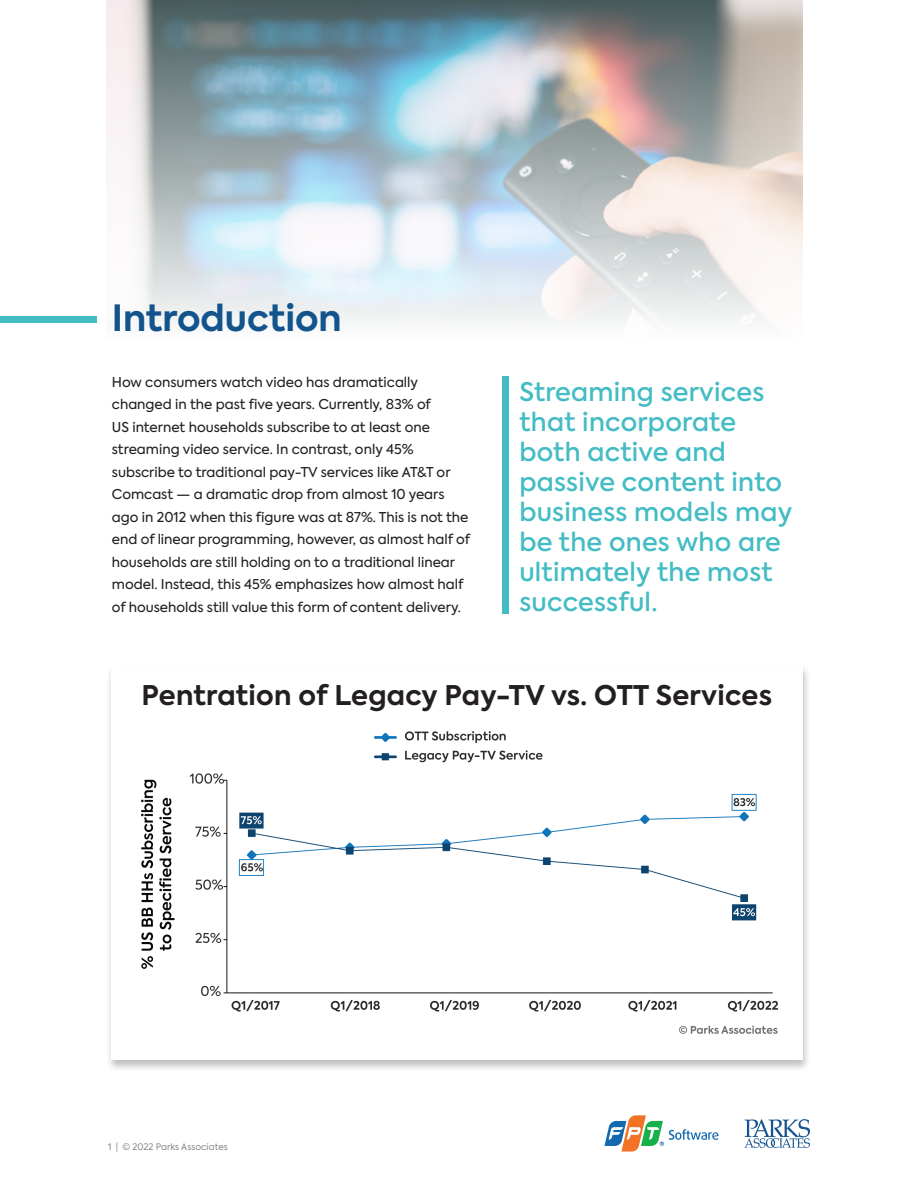
<style>
.page{position:relative;width:918px;height:1188px;background:#fff}
.page>*{position:absolute;margin:0;border:0;box-sizing:border-box;transform-origin:0 0}
.Header_-_Main{font:700 36px "Axiforma";color:#13548d}
.Call_Out{font:700 27px "Axiforma";letter-spacing:.01em;color:#231f20}
.Call_Out_New{font:500 25.5px/30px "Axiforma";letter-spacing:.01em;color:#43bcc4}
.Body_Main{font:13.5px/22.5px "Axiforma";color:#231f20}
.t1{font:9px "Axiforma";color:#85888b}
</style>
<div class="page">
<svg style="left:604px;top:1115px;width:115px;height:37px"></svg>
<img style="left:106px;top:0;width:697px;height:323px">
<div style="left:106px;top:665px;width:706px;height:407px;background:#231f20;opacity:.3"></div>
<div style="left:111px;top:666px;width:691px;height:393px;background:#fff"></div>
<img style="left:141px;top:731px;width:638px;height:303px">
<div style="left:0;top:316px;width:96px;height:7px;background:#43bcc4"></div>
<svg style="left:744px;top:1119px;width:66px;height:29px"></svg>
<div style="left:502px;top:376px;width:6px;height:238px;background:#43bcc4"></div>
<p class="Header_-_Main" style="left:112px;top:294px;width:231px">Introduction</p>
<p class="Body_Main" style="left:112px;top:371px;width:360px">How consumers watch video has dramatically changed in the past five years. Currently, 83% of<br>US internet households subscribe to at least one streaming video service. In contrast, only 45% subscribe to traditional pay-TV services like AT&amp;T or Comcast — a dramatic drop from almost 10 years ago in 2012 when this figure was at 87%. This is not the end of linear programming, however, as almost half of households are still holding on to a traditional linear model. Instead, this 45% emphasizes how almost half of households still value this form of content delivery.</p>
<p class="Call_Out_New" style="left:519px;top:377px;width:274px">Streaming services that incorporate both active and passive content into business models may be the ones who are ultimately the most successful.</p>
<p class="Call_Out" style="left:142px;top:677px;width:632px">Pentration of Legacy Pay-TV vs. OTT Services</p>
<p class="t1" style="left:108px;top:1141px;width:121px">1 | © 2022 Parks Associates</p>
</div>
